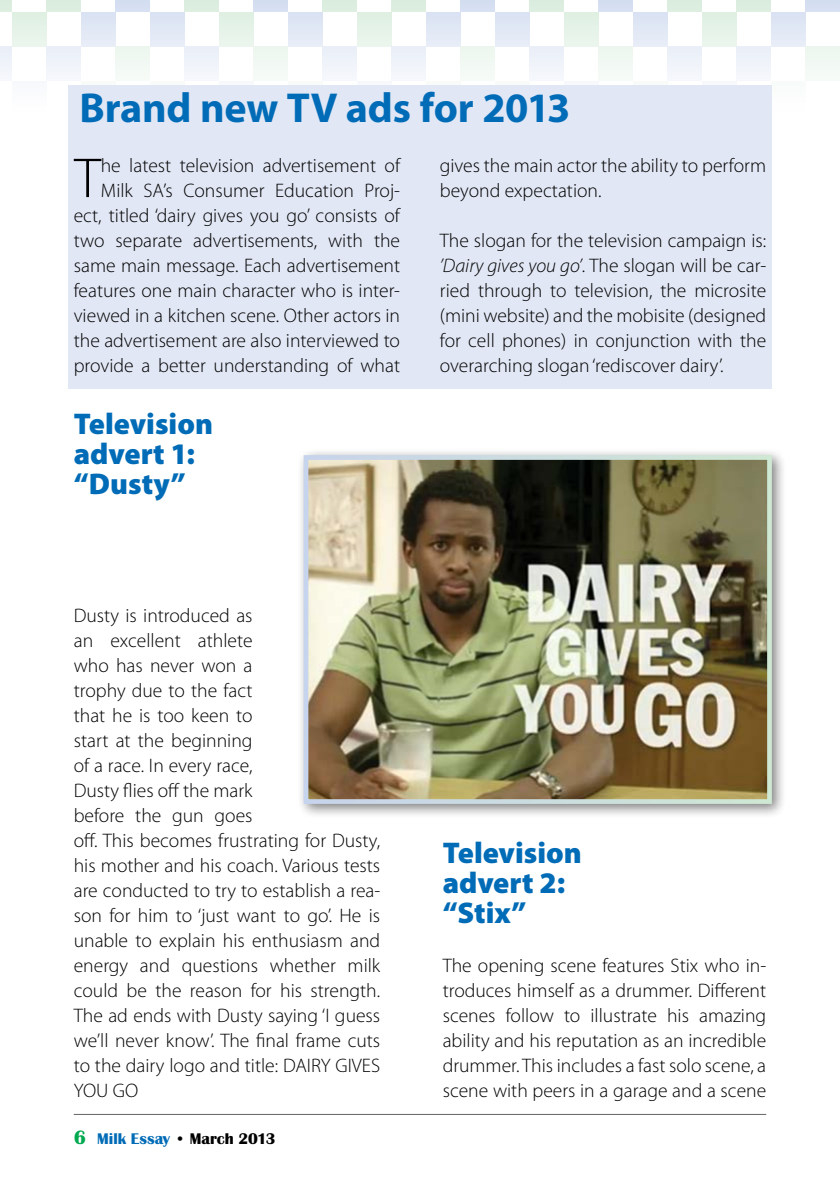
<style>
.page{position:relative;width:840px;height:1191px;background:#fff}
.page>*{position:absolute;margin:0;border:0;box-sizing:border-box;transform-origin:0 0}
.t1{font:300 56.6px "Myriad Pro";color:#000}
.t2{font:700 42px "Myriad Pro";letter-spacing:-.01em;color:#006bb6}
.t3{font:900 30px/30px "Myriad Pro";color:#006bb6}
.t4{font:300 19.6px/25px "Myriad Pro";color:#000}
.t5{font:700 16px "Britannic T";color:#000}
.s1{font-style:italic}
.s2{font-size:20px;color:#00a94f}
.s3{color:#006bb6}
</style>
<div class="page">
<hr style="left:74px;top:1114px;width:691px;height:1px;background:#636466">
<div style="left:0;top:0;width:12px;height:12px;background:#dbeddf"></div>
<div style="left:322px;top:0;width:34px;height:12px;background:#dbeddf"></div>
<div style="left:667px;top:0;width:34px;height:12px;background:#dbeddf"></div>
<div style="left:46px;top:0;width:35px;height:12px;background:#dbeddf"></div>
<div style="left:391px;top:0;width:34px;height:12px;background:#dbeddf"></div>
<div style="left:736px;top:0;width:34px;height:12px;background:#dbeddf"></div>
<div style="left:115px;top:0;width:35px;height:12px;background:#d5dff1"></div>
<div style="left:460px;top:0;width:34px;height:12px;background:#d5dff1"></div>
<div style="left:805px;top:0;width:34px;height:12px;background:#d5dff1"></div>
<div style="left:184px;top:0;width:35px;height:12px;background:#dbeddf"></div>
<div style="left:529px;top:0;width:34px;height:12px;background:#dbeddf"></div>
<div style="left:253px;top:0;width:35px;height:12px;background:#d5dff1"></div>
<div style="left:598px;top:0;width:34px;height:12px;background:#d5dff1"></div>
<div style="left:12px;top:12px;width:34px;height:34px;background:#e5f2e7"></div>
<div style="left:356px;top:12px;width:35px;height:34px;background:#e5f2e7"></div>
<div style="left:701px;top:12px;width:35px;height:34px;background:#e5f2e7"></div>
<div style="left:81px;top:12px;width:34px;height:34px;background:#e0e7f5"></div>
<div style="left:425px;top:12px;width:35px;height:34px;background:#e0e7f5"></div>
<div style="left:770px;top:12px;width:35px;height:34px;background:#e0e7f5"></div>
<div style="left:150px;top:12px;width:34px;height:34px;background:#e0e7f5"></div>
<div style="left:494px;top:12px;width:35px;height:34px;background:#e0e7f5"></div>
<hr style="left:839px;top:12px;width:1px;height:34px;background:#c7d4ed">
<div style="left:219px;top:12px;width:34px;height:34px;background:#e5f2e7"></div>
<div style="left:563px;top:12px;width:35px;height:34px;background:#e5f2e7"></div>
<div style="left:288px;top:12px;width:34px;height:34px;background:#e0e7f5"></div>
<div style="left:632px;top:12px;width:35px;height:34px;background:#e0e7f5"></div>
<div style="left:0;top:46px;width:12px;height:35px;background:#f0f3fa"></div>
<div style="left:322px;top:46px;width:34px;height:35px;background:#f0f3fa"></div>
<div style="left:667px;top:46px;width:34px;height:35px;background:#f0f3fa"></div>
<div style="left:46px;top:46px;width:35px;height:35px;background:#f0f3fa"></div>
<div style="left:391px;top:46px;width:34px;height:35px;background:#f0f3fa"></div>
<div style="left:736px;top:46px;width:34px;height:35px;background:#f0f3fa"></div>
<div style="left:115px;top:46px;width:35px;height:35px;background:#f2f8f3"></div>
<div style="left:460px;top:46px;width:34px;height:35px;background:#f2f8f3"></div>
<div style="left:805px;top:46px;width:34px;height:35px;background:#f2f8f3"></div>
<div style="left:184px;top:46px;width:35px;height:35px;background:#f0f3fa"></div>
<div style="left:529px;top:46px;width:34px;height:35px;background:#f0f3fa"></div>
<div style="left:253px;top:46px;width:35px;height:35px;background:#f2f8f3"></div>
<div style="left:598px;top:46px;width:34px;height:35px;background:#f2f8f3"></div>
<div style="left:12px;top:81px;width:34px;height:34px;background:#fbfcfd"></div>
<div style="left:356px;top:81px;width:35px;height:34px;background:#f7f9fc"></div>
<div style="left:701px;top:81px;width:35px;height:34px;background:#f7f9fc"></div>
<div style="left:81px;top:81px;width:34px;height:34px;background:#f8fbf9"></div>
<div style="left:425px;top:81px;width:35px;height:34px;background:#f8fbf9"></div>
<div style="left:150px;top:81px;width:34px;height:34px;background:#f8fbf9"></div>
<div style="left:494px;top:81px;width:35px;height:34px;background:#f8fbf9"></div>
<hr style="left:839px;top:81px;width:1px;height:34px;background:#cfe8d4">
<div style="left:219px;top:81px;width:34px;height:34px;background:#f7f9fc"></div>
<div style="left:563px;top:81px;width:35px;height:34px;background:#f7f9fc"></div>
<div style="left:288px;top:81px;width:34px;height:34px;background:#f8fbf9"></div>
<div style="left:632px;top:81px;width:35px;height:34px;background:#f8fbf9"></div>
<div style="left:68px;top:85px;width:703px;height:303px;background:#e1e7f5"></div>
<div style="left:296px;top:447px;width:490px;height:371px;background:#000;opacity:.5"></div>
<img style="left:309px;top:461px;width:456px;height:337px">
<div style="left:303px;top:455px;width:468px;height:349px;border:5px solid #fff"></div>
<h2 class="t2" style="left:79px;top:81px;width:492px">Brand new TV ads for 2013</h2>
<h1 class="t1" style="left:74px;top:147px;width:28px">T</h1>
<p class="t4" style="left:74px;top:153px;width:328px;text-align:right">he latest television advertisement of Milk SA’s Consumer Education Proj&shy;ect, titled ‘dairy gives you go’ consists of two separate advertisements, with the same main message. Each advertisement features one main character who is inter&shy;viewed in a kitchen scene. Other actors in the advertisement are also interviewed to provide a better understanding of what</p>
<p class="t4" style="left:439px;top:153px;width:328px">gives the main actor the ability to perform beyond expectation.</p>
<p class="t4" style="left:439px;top:228px;width:328px;text-align:justify">The slogan for the television campaign is: <span class="s1">’Dairy gives you go’</span>. The slogan will be car&shy;ried through to television, the microsite (mini website) and the mobisite (designed for cell phones) in conjunction with the overarching slogan ‘rediscover dairy’.</p>
<h3 class="t3" style="left:74px;top:409px;width:141px">Television advert 1: “Dusty”</h3>
<p class="t4" style="left:74px;top:603px;width:308px">Dusty is introduced as<br>an excellent athlete<br>who has never won a<br>trophy due to the fact<br>that he is too keen to<br>start at the beginning<br>of a race. In every race,<br>Dusty flies off the mark<br>before the gun goes<br>off. This becomes frustrating for Dusty, his mother and his coach. Various tests are conducted to try to establish a rea&shy;son for him to ‘just want to go’. He is unable to explain his enthusiasm and energy and questions whether milk could be the reason for his strength.<br>The ad ends with Dusty saying ‘I guess we’ll never know’. The final frame cuts to the dairy logo and title: DAIRY GIVES<br>YOU GO</p>
<p class="t5" style="left:74px;top:1130px;width:203px"><span class="s2">6</span> <span class="s3">Milk Essay</span> • March 2013</p>
<h3 class="t3" style="left:442px;top:838px;width:141px">Television advert 2: “Stix”</h3>
<p class="t4" style="left:442px;top:953px;width:325px;text-align:justify">The opening scene features Stix who in&shy;troduces himself as a drummer. Different scenes follow to illustrate his amazing ability and his reputation as an incredible drummer. This includes a fast solo scene, a scene with peers in a garage and a scene</p>
</div>
